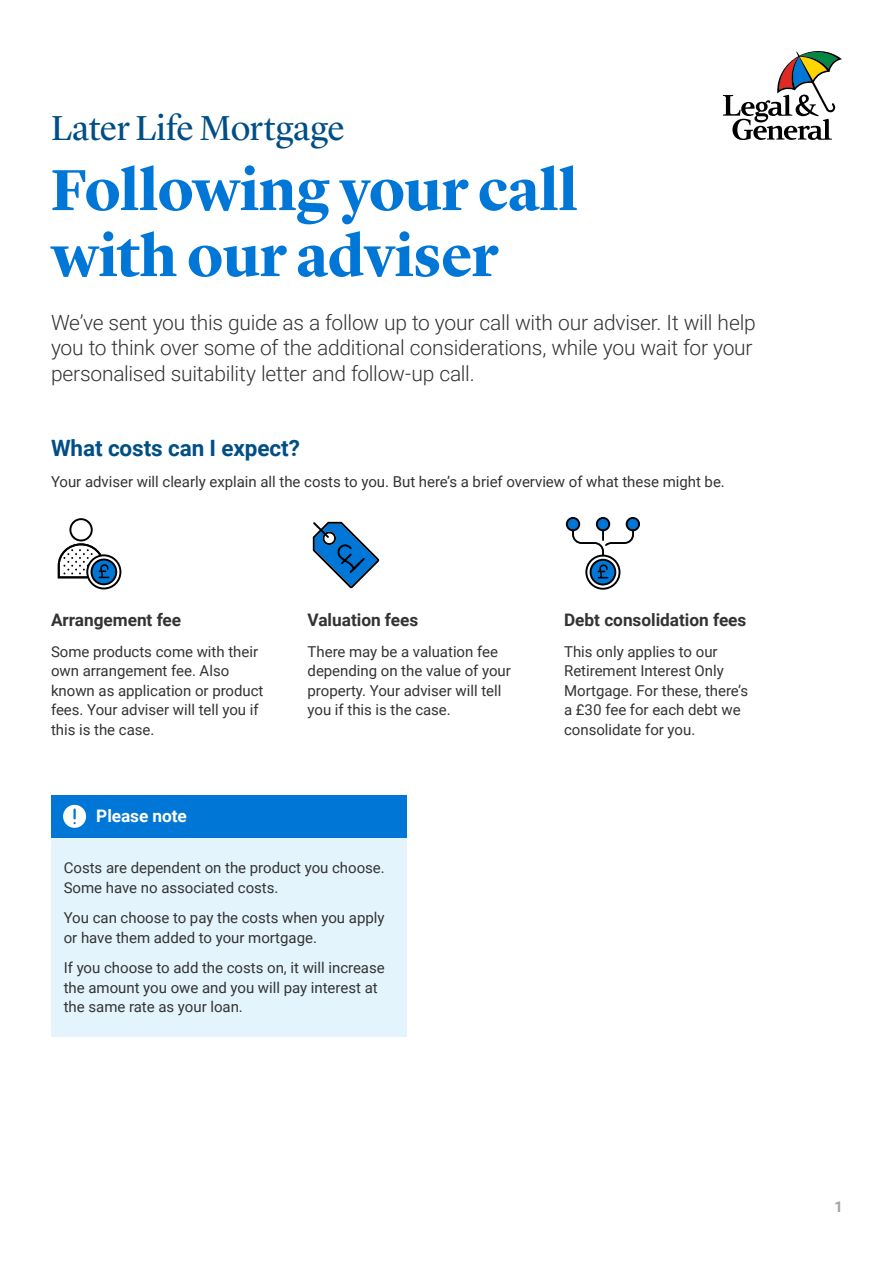
<style>
.page{position:relative;width:893px;height:1263px;background:#fff}
.page>*{position:absolute;margin:0;border:0;box-sizing:border-box;transform-origin:0 0}
.H2_Lyon_Bd{font:700 60px/66px "Lyon Display";color:#0076d6}
.H1_Lyon_Bd{font:36px "Lyon Display";letter-spacing:-.01em;color:#004e86}
.H2_Roboto_Bd_Core_Blue{font:700 22.5px "Roboto";letter-spacing:-.005em;color:#004e86}
.H1_Roboto_intro{font:300 21px/25.2px "Roboto";letter-spacing:-.015em;color:#333}
.Body_Rg{font:700 17.25px "Roboto";color:#333}
.H3_Roboto_Bd{font:700 17.25px "Roboto";letter-spacing:-.005em;color:#fff}
.Body_Rg-2{font:15px/19.5px "Roboto";color:#333}
.t1{font:700 15px "Roboto";color:#a3a1a1}
</style>
<div class="page">
<div style="left:51px;top:838px;width:356px;height:198px;background:#e4f4fd"></div>
<svg style="left:87px;top:555px;width:33px;height:33px"></svg>
<div style="left:86px;top:554px;width:35px;height:35px;border:2px solid #000;border-radius:50%"></div>
<svg style="left:91px;top:559px;width:25px;height:25px"></svg>
<div style="left:91px;top:558px;width:26px;height:27px;border:2px solid #000;border-radius:50%"></div>
<svg style="left:58px;top:518px;width:52px;height:60px"></svg>
<svg style="left:313px;top:522px;width:66px;height:66px"></svg>
<div style="left:585px;top:555px;width:35px;height:35px;border:2px solid #000;border-radius:50%"></div>
<div style="left:591px;top:560px;width:24px;height:24px;background:#0076d6;border-radius:50%"></div>
<div style="left:590px;top:559px;width:26px;height:26px;border:2px solid #000;border-radius:50%"></div>
<svg style="left:597px;top:564px;width:12px;height:14px"></svg>
<div style="left:627px;top:518px;width:12px;height:12px;background:#0076d6;border-radius:50%"></div>
<div style="left:626px;top:517px;width:14px;height:14px;border:2px solid #000;border-radius:50%"></div>
<div style="left:597px;top:518px;width:12px;height:12px;background:#0076d6;border-radius:50%"></div>
<div style="left:596px;top:517px;width:14px;height:14px;border:2px solid #000;border-radius:50%"></div>
<div style="left:567px;top:518px;width:12px;height:12px;background:#0076d6;border-radius:50%"></div>
<div style="left:566px;top:517px;width:14px;height:14px;border:2px solid #000;border-radius:50%"></div>
<svg style="left:571px;top:528px;width:64px;height:29px"></svg>
<div style="left:51px;top:795px;width:355px;height:43px;background:#0076d6"></div>
<div style="left:63px;top:805px;width:23px;height:23px;background:#fff;border-radius:50%"></div>
<svg style="left:73px;top:809px;width:3px;height:15px"></svg>
<svg style="left:723px;top:51px;width:119px;height:89px"></svg>
<p class="H1_Lyon_Bd" style="left:51px;top:101px;width:295px">Later Life Mortgage</p>
<p class="H2_Lyon_Bd" style="left:51px;top:152px;width:528px">Following your call with our adviser</p>
<p class="H1_Roboto_intro" style="left:51px;top:309px;width:706px">We’ve sent you this guide as a follow up to your call with our adviser. It will help you to think over some of the additional considerations, while you wait for your personalised suitability letter and follow-up call.</p>
<p class="H2_Roboto_Bd_Core_Blue" style="left:51px;top:433px;width:250px">What costs can I expect?</p>
<p class="Body_Rg-2" style="left:51px;top:471px;width:675px">Your adviser will clearly explain all the costs to you. But here’s a brief overview of what these might be.</p>
<p class="Body_Rg" style="left:51px;top:608px;width:132px">Arrangement fee</p>
<p class="Body_Rg-2" style="left:51px;top:641px;width:214px">Some products come with their own arrangement fee. Also known as application or product fees. Your adviser will tell you if this is the case.</p>
<p class="H3_Roboto_Bd" style="left:96px;top:804px;width:92px">Please note</p>
<p class="Body_Rg" style="left:308px;top:608px;width:112px">Valuation fees</p>
<p class="Body_Rg-2" style="left:308px;top:641px;width:205px">There may be a valuation fee depending on the value of your property. Your adviser will tell you if this is the case.</p>
<p class="Body_Rg-2" style="left:64px;top:857px;width:323px">Costs are dependent on the product you choose.<br>Some have no associated costs.</p>
<p class="Body_Rg-2" style="left:64px;top:907px;width:322px">You can choose to pay the costs when you apply or have them added to your mortgage.</p>
<p class="Body_Rg-2" style="left:64px;top:957px;width:322px">If you choose to add the costs on, it will increase the amount you owe and you will pay interest at the same rate as your loan.</p>
<p class="Body_Rg" style="left:564px;top:608px;width:184px">Debt consolidation fees</p>
<p class="Body_Rg-2" style="left:564px;top:641px;width:186px">This only applies to our<br>Retirement Interest Only<br>Mortgage. For these, there’s a £30 fee for each debt we consolidate for you.</p>
<p class="t1" style="left:835px;top:1196px;width:9px">1</p>
</div>
